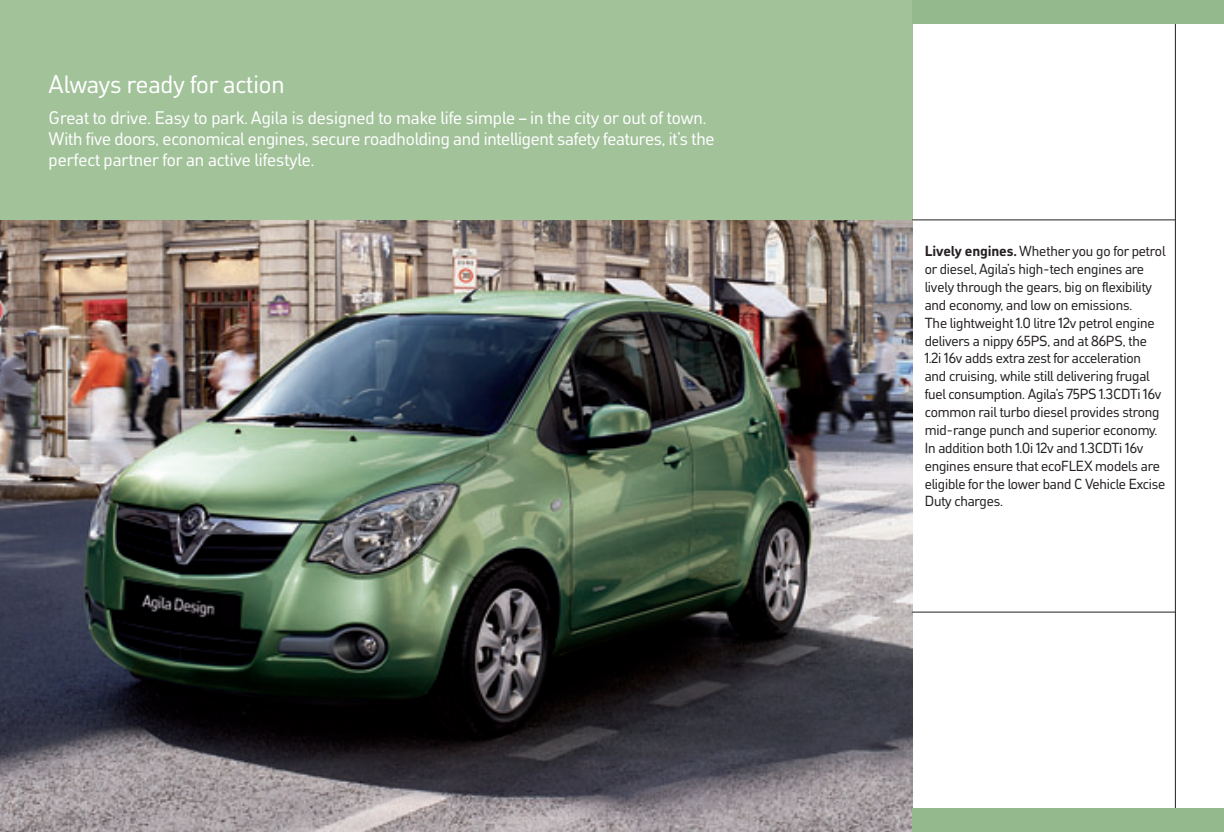
<style>
.page{position:relative;width:1224px;height:832px;background:#fff}
.page>*{position:absolute;margin:0;border:0;box-sizing:border-box;transform-origin:0 0}
.t1{font:24.5px "Vauxhall";color:#fff}
.t2{font:17.5px/21px "Vauxhall";letter-spacing:-.01em;color:#fff}
.t3{font:14px/17.8px "Vauxhall";letter-spacing:-.01em;color:#231f20}
.s1{font-weight:700}
</style>
<div class="page">
<img style="left:0;top:220px;width:912px;height:611px">
<div style="left:0;top:0;width:912px;height:220px;background:#a2c29a"></div>
<hr style="left:1174px;top:24px;width:1px;height:784px;background:#231f20">
<hr style="left:912px;top:219px;width:263px;height:1px;background:#231f20">
<hr style="left:912px;top:611px;width:263px;height:1px;background:#231f20">
<div style="left:912px;top:0;width:311px;height:24px;background:#93b98c"></div>
<div style="left:912px;top:808px;width:311px;height:23px;background:#93b98c"></div>
<h1 class="t1" style="left:49px;top:68px;width:238px">Always ready for action</h1>
<p class="t2" style="left:49px;top:107px;width:667px">Great to drive. Easy to park. Agila is designed to make life simple – in the city or out of town.<br>With five doors, economical engines, secure roadholding and intelligent safety features, it’s the perfect partner for an active lifestyle.</p>
<p class="t3" style="left:924px;top:242px;width:242px"><span class="s1">Lively engines.</span> Whether you go for petrol or diesel, Agila’s high-tech engines are lively through the gears, big on flexibility and economy, and low on emissions.<br>The lightweight 1.0 litre 12v petrol engine delivers a nippy 65PS, and at 86PS, the 1.2i 16v adds extra zest for acceleration and cruising, while still delivering frugal fuel consumption. Agila’s 75PS 1.3CDTi 16v common rail turbo diesel provides strong mid-range punch and superior economy.<br>In addition both 1.0i 12v and 1.3CDTi 16v engines ensure that ecoFLEX models are eligible for the lower band C Vehicle Excise Duty charges.</p>
</div>
